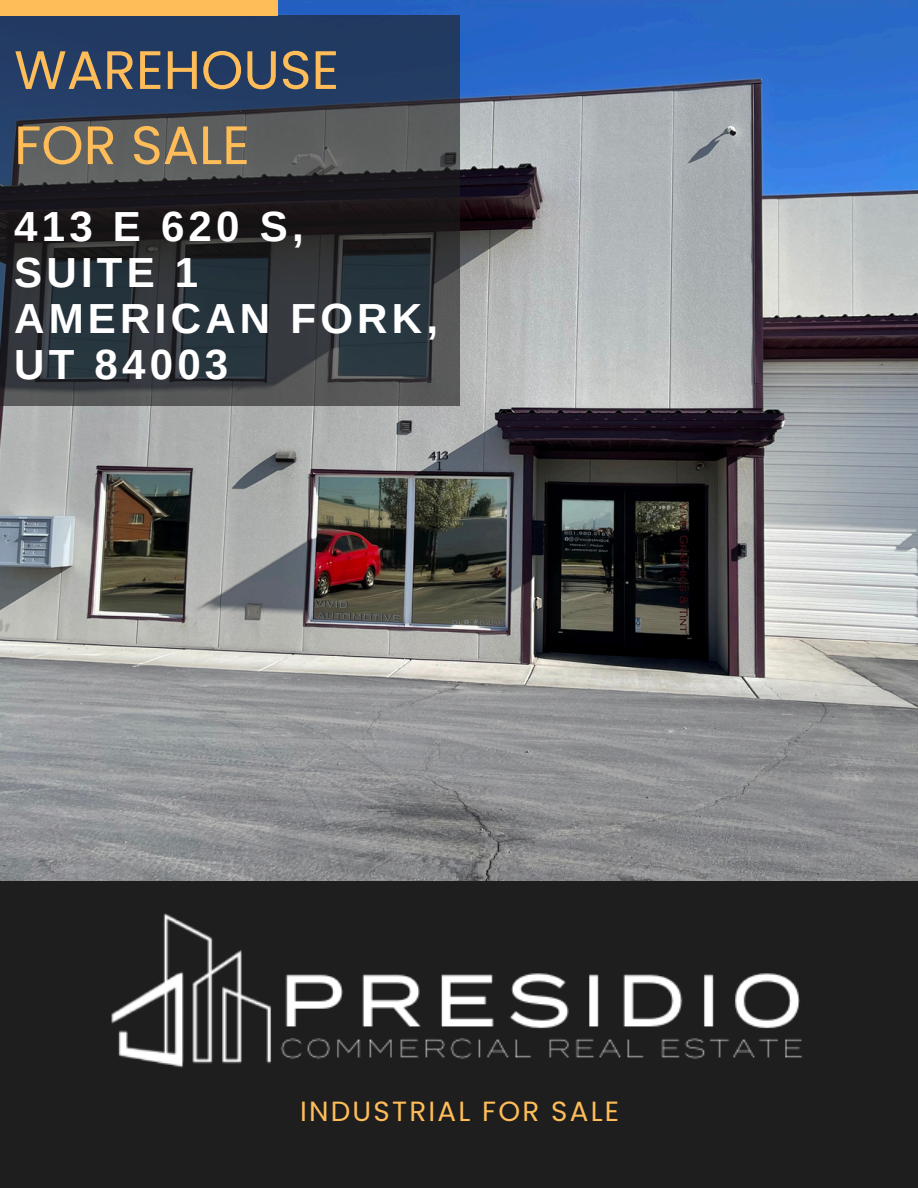
<style>
.page{position:relative;width:918px;height:1188px;background:#fff}
.page>*{position:absolute;margin:0;border:0;box-sizing:border-box;transform-origin:0 0}
.t1{font:54px/75.2px "Poppins";color:#ffbd59}
.t2{font:700 42.15px/46.2px "Arimo";letter-spacing:.1em;color:#fff}
.t3{font:27.75px "Poppins";letter-spacing:.08em;color:#ffbd59}
</style>
<div class="page">
<img style="left:0;top:0;width:918px;height:881px">
<svg style="left:0;top:15px;width:460px;height:390px"></svg>
<div style="left:0;top:881px;width:917px;height:307px;background:#1e1e1e"></div>
<div style="left:0;top:0;width:278px;height:15px;background:#ffbd59"></div>
<img style="left:111px;top:913px;width:692px;height:155px">
<h2 class="t1" style="left:14px;top:32px;width:327px">WAREHOUSE<br>FOR SALE</h2>
<p class="t2" style="left:14px;top:203px;width:426px">413 E 620 S,<br>SUITE 1<br>AMERICAN FORK,</p>
<p class="t2" style="left:14px;top:341px;width:216px">UT 84003</p>
<p class="t3" style="left:300px;top:1092px;width:321px">INDUSTRIAL FOR SALE</p>
</div>
